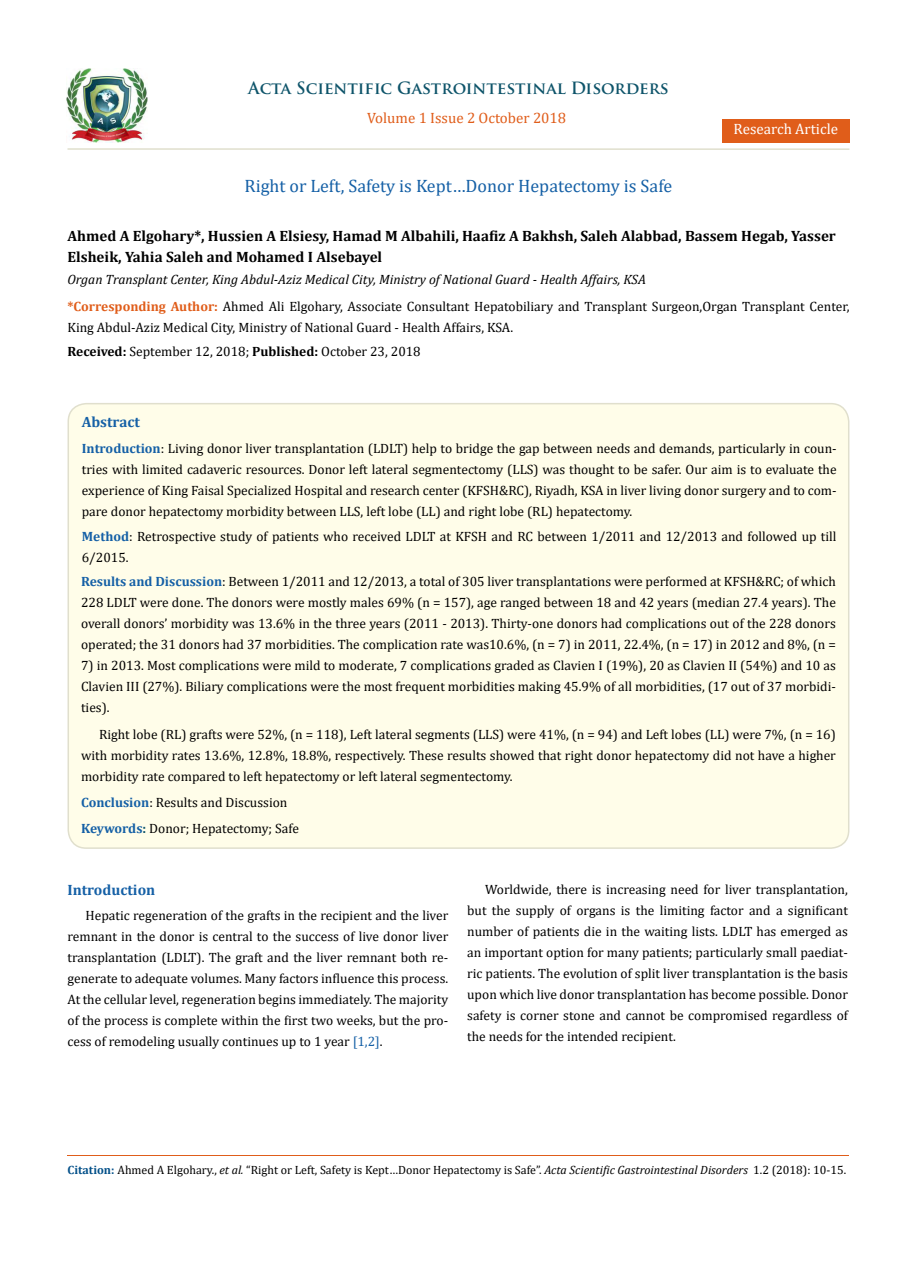
<style>
.page{position:relative;width:917px;height:1262px;background:#fff}
.page>*{position:absolute;margin:0;border:0;box-sizing:border-box;transform-origin:0 0}
.t1{font:18px "Cambria";color:#1560a6}
.t2{font:700 16.5px "Trajan Pro";color:#0e546a}
.t3{font:700 15px/21px "Cambria";color:#000}
.t4{font:15px "Cambria";color:#e05d1a}
.t5{font:700 15px "Cambria";color:#1560a6}
.t6{font:15px "Cambria";color:#fff}
.t7{font:13.5px/21px "Cambria";color:#000;text-align:justify}
.t8{font:12px "Cambria";color:#000}
.s1{font-style:italic}
.s2{font-weight:700;color:#e05d1a}
.s3{font-weight:700}
.s4{font-weight:700;color:#1560a6}
.s5{font-weight:700;color:#0e546a}
.s6{color:#1560a6}
.s7{font-weight:700;color:#035089}
</style>
<div class="page">
<img style="left:67px;top:68px;width:80px;height:74px">
<div style="left:722px;top:119px;width:127px;height:23px;background:#e05d1a"></div>
<div style="left:68px;top:404px;width:780px;height:444px;background:#fffde9;border-radius:18px"></div>
<div style="left:67px;top:403px;width:782px;height:446px;border:2px solid #e0dfcd;border-radius:18px"></div>
<hr style="left:67px;top:1155px;width:782px;height:1px;background:#e05d1a">
<hr style="left:67px;top:148px;width:782px;height:2px;background:#e0dfcd">
<p class="t2" style="left:248px;top:77px;width:422px">Acta Scientific Gastrointestinal Disorders</p>
<p class="t4" style="left:367px;top:109px;width:200px">Volume 1 Issue 2 October 2018</p>
<p class="t6" style="left:733px;top:120px;width:106px">Research Article</p>
<h1 class="t1" style="left:244px;top:175px;width:429px">Right or Left, Safety is Kept…Donor Hepatectomy is Safe</h1>
<p class="t3" style="left:67px;top:224px;width:769px">Ahmed A Elgohary*, Hussien A Elsiesy, Hamad M Albahili, Haafiz A Bakhsh, Saleh Alabbad, Bassem Hegab, Yasser<br>Elsheik, Yahia Saleh and Mohamed I Alsebayel</p>
<p class="t7" style="left:67px;top:266px;width:783px;line-height:26.4px"><span class="s1">Organ Transplant Center, King Abdul-Aziz Medical City, Ministry of National Guard - Health Affairs, KSA<br></span><span class="s2">*Corresponding Author:</span> Ahmed Ali Elgohary, Associate Consultant Hepatobiliary and Transplant Surgeon,Organ Transplant Center,</p>
<p class="t7" style="left:67px;top:316px;width:447px">King Abdul-Aziz Medical City, Ministry of National Guard - Health Affairs, KSA.</p>
<p class="t7" style="left:67px;top:341px;width:355px"><span class="s3">Received:</span> September 12, 2018; <span class="s3">Published:</span> October 23, 2018</p>
<p class="t5" style="left:82px;top:412px;width:60px">Abstract</p>
<p class="t7" style="left:82px;top:437px;width:756px"><span class="s4">Introduction</span>: Living donor liver transplantation (LDLT) help to bridge the gap between needs and demands, particularly in coun&shy;tries with limited cadaveric resources. Donor left lateral segmentectomy (LLS) was thought to be safer. Our aim is to evaluate the experience of King Faisal Specialized Hospital and research center (KFSH&amp;RC), Riyadh, KSA in liver living donor surgery and to com&shy;pare donor hepatectomy morbidity between LLS, left lobe (LL) and right lobe (RL) hepatectomy.</p>
<p class="t7" style="left:82px;top:526px;width:756px"><span class="s4">Method</span>: Retrospective study of patients who received LDLT at KFSH and RC between 1/2011 and 12/2013 and followed up till<br>6/2015.</p>
<p class="t7" style="left:81px;top:571px;width:756px"><span class="s4">Results and Discussion</span>: Between 1/2011 and 12/2013, a total of 305 liver transplantations were performed at KFSH&amp;RC; of which 228 LDLT were done. The donors were mostly males 69% (n = 157), age ranged between 18 and 42 years (median 27.4 years). The overall donors’ morbidity was 13.6% in the three years (2011 - 2013). Thirty-one donors had complications out of the 228 donors operated; the 31 donors had 37 morbidities. The complication rate was10.6%, (n = 7) in 2011, 22.4%, (n = 17) in 2012 and 8%, (n =</p>
<p class="t7" style="left:81px;top:655px;width:756px">7) in 2013. Most complications were mild to moderate, 7 complications graded as Clavien I (19%), 20 as Clavien II (54%) and 10 as Clavien III (27%). Biliary complications were the most frequent morbidities making 45.9% of all morbidities, (17 out of 37 morbidi&shy;ties).</p>
<p class="t7" style="left:81px;top:724px;width:756px;text-indent:18px">Right lobe (RL) grafts were 52%, (n = 118), Left lateral segments (LLS) were 41%, (n = 94) and Left lobes (LL) were 7%, (n = 16) with morbidity rates 13.6%, 12.8%, 18.8%, respectively. These results showed that right donor hepatectomy did not have a higher morbidity rate compared to left hepatectomy or left lateral segmentectomy.</p>
<p class="t7" style="left:81px;top:792px;width:208px"><span class="s4">Conclusion</span>: Results and Discussion</p>
<p class="t7" style="left:81px;top:817px;width:219px"><span class="s4">Keywords</span><span class="s5">:</span> Donor; Hepatectomy; Safe</p>
<p class="t5" style="left:67px;top:879px;width:89px">Introduction</p>
<p class="t7" style="left:67px;top:904px;width:382px;text-indent:18px">Hepatic regeneration of the grafts in the recipient and the liver remnant in the donor is central to the success of live donor liver transplantation (LDLT). The graft and the liver remnant both re&shy;generate to adequate volumes. Many factors influence this process.<br>At the cellular level, regeneration begins immediately. The majority of the process is complete within the first two weeks, but the pro&shy;cess of remodeling usually continues up to 1 year <span class="s6">[1,2]</span>.</p>
<p class="t7" style="left:467px;top:878px;width:382px;text-indent:18px">Worldwide, there is increasing need for liver transplantation, but the supply of organs is the limiting factor and a significant number of patients die in the waiting lists. LDLT has emerged as an important option for many patients; particularly small paediat&shy;ric patients. The evolution of split liver transplantation is the basis upon which live donor transplantation has become possible. Donor safety is corner stone and cannot be compromised regardless of the needs for the intended recipient.</p>
<p class="t8" style="left:67px;top:1163px;width:780px"><span class="s7">Citation:</span> Ahmed A Elgohary., <span class="s1">et al.</span> “Right or Left, Safety is Kept…Donor Hepatectomy is Safe”. <span class="s1">Acta Scientific Gastrointestinal Disorders</span> 1.2 (2018): 10-15.</p>
</div>
